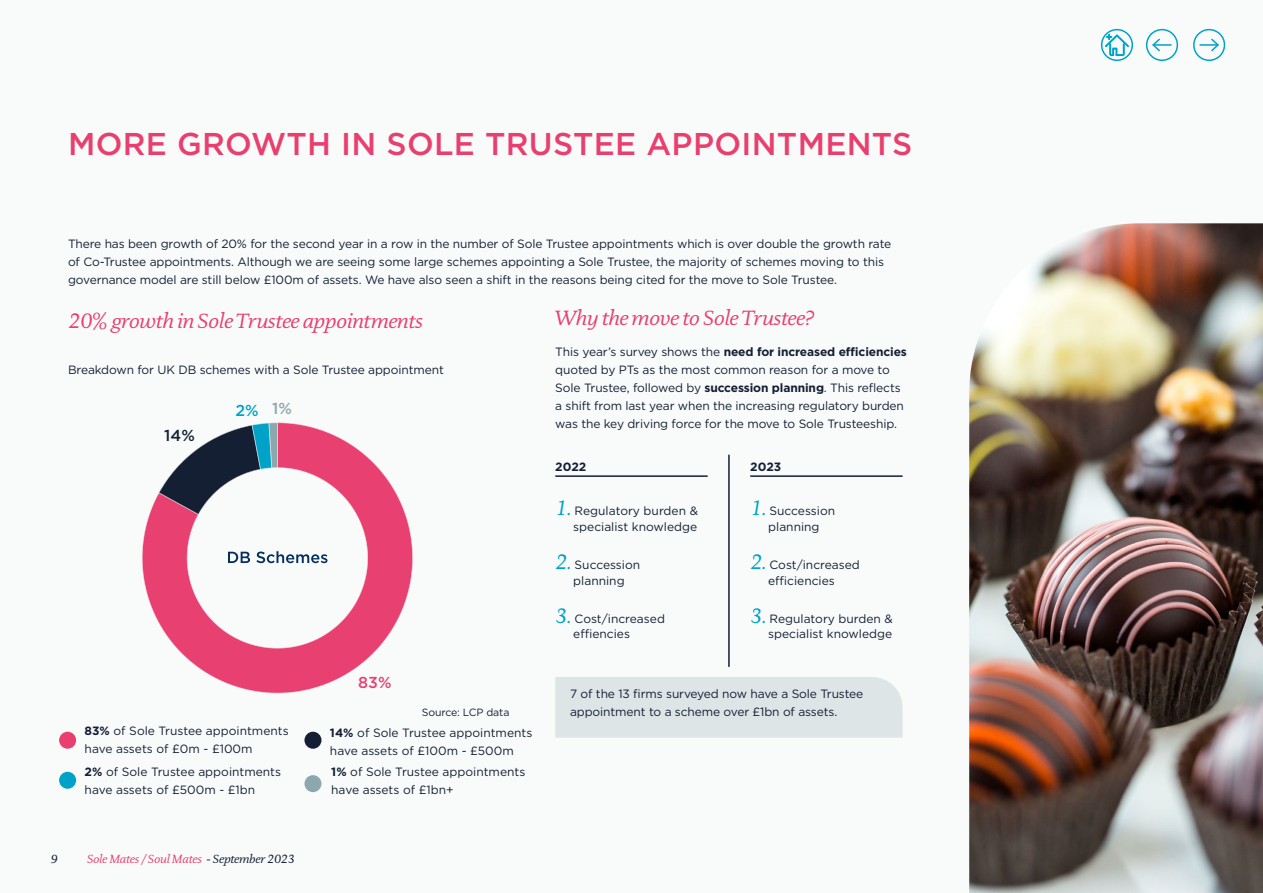
<style>
.page{position:relative;width:1263px;height:893px;background:#f9fbfb}
.page>*{position:absolute;margin:0;border:0;box-sizing:border-box;transform-origin:0 0}
.t1{font:500 31.5px "Gotham";letter-spacing:.01em;color:#e93f6f}
.t2{font:italic 21px "DTL Documenta TOT";letter-spacing:-.025em;color:#e93f6f}
.t3{font:500 15.9px "Gotham";color:#00a3c7}
.t4{font:500 15.9px "Gotham";color:#e84070}
.t5{font:500 15.9px "Gotham";color:#141f33}
.t6{font:12px/18px "Gotham";letter-spacing:-.01em;color:#141e34}
.t7{font:italic 12px "DTL Documenta TOT";letter-spacing:-.02em;color:#e93f6f}
.t8{font:700 12px "Gotham";color:#141e34}
.t9{font:italic 12px "DTL Documenta TOT";color:#141e34}
.t10{font:10.5px "Gotham";letter-spacing:-.01em;color:#141e34}
.s1{color:#8ca8ad}
.s2{font-weight:700}
.s3{color:#141e34}
.s4{font-family:"DTL Documenta TOT";font-style:italic;font-size:21px;color:#00a3c7}
</style>
<div class="page">
<div style="left:555px;top:677px;width:347px;height:61px;background:#dde5e7"></div>
<svg style="left:1152px;top:38px;width:19px;height:14px"></svg>
<div style="left:1146px;top:29px;width:32px;height:32px;border:2px solid #00a3c7;border-radius:50%"></div>
<svg style="left:1200px;top:38px;width:19px;height:14px"></svg>
<div style="left:1193px;top:29px;width:32px;height:32px;border:2px solid #00a3c7;border-radius:50%"></div>
<svg style="left:1105px;top:34px;width:24px;height:22px"></svg>
<div style="left:1101px;top:29px;width:32px;height:32px;border:2px solid #00a3c7;border-radius:50%"></div>
<img style="left:969px;top:223px;width:294px;height:670px">
<div style="left:59px;top:732px;width:17px;height:17px;background:#e93f6f;border-radius:50%"></div>
<div style="left:304px;top:732px;width:17px;height:17px;background:#141e34;border-radius:50%"></div>
<div style="left:59px;top:772px;width:17px;height:17px;background:#00a3c7;border-radius:50%"></div>
<div style="left:304px;top:775px;width:17px;height:17px;background:#8da8ad;border-radius:50%"></div>
<hr style="left:555px;top:475px;width:153px;height:2px;background:#141e34">
<hr style="left:750px;top:475px;width:152px;height:2px;background:#141e34">
<svg style="left:142px;top:423px;width:271px;height:270px"></svg>
<svg style="left:158px;top:422px;width:120px;height:93px"></svg>
<hr style="left:728px;top:455px;width:2px;height:211px;background:#141e34">
<h1 class="t1" style="left:68px;top:123px;width:846px">MORE GROWTH IN SOLE TRUSTEE APPOINTMENTS</h1>
<p class="t6" style="left:68px;top:235px;width:825px">There has been growth of 20% for the second year in a row in the number of Sole Trustee appointments which is over double the growth rate of Co-Trustee appointments. Although we are seeing some large schemes appointing a Sole Trustee, the majority of schemes moving to this governance model are still below £100m of assets. We have also seen a shift in the reasons being cited for the move to Sole Trustee.</p>
<h2 class="t2" style="left:68px;top:308px;width:357px">20% growth in Sole Trustee appointments</h2>
<p class="t6" style="left:68px;top:361px;width:377px">Breakdown for UK DB schemes with a Sole Trustee appointment</p>
<h3 class="t5" style="left:164px;top:425px;width:32px">14%</h3>
<h3 class="t3" style="left:235px;top:400px;width:58px">2% <span class="s1">1%</span></h3>
<h3 class="t4" style="left:358px;top:672px;width:35px">83%</h3>
<p class="t10" style="left:422px;top:706px;width:89px">Source: LCP data</p>
<p class="t6" style="left:85px;top:722px;width:206px"><span class="s2">83%</span> of Sole Trustee appointments have assets of £0m - £100m</p>
<p class="t6" style="left:330px;top:724px;width:204px"><span class="s2">14%</span> of Sole Trustee appointments have assets of £100m - £500m</p>
<p class="t6" style="left:85px;top:762px;width:198px"><span class="s2">2%</span> of Sole Trustee appointments have assets of £500m - £1bn</p>
<p class="t6" style="left:331px;top:762px;width:196px"><span class="s2">1%</span> of Sole Trustee appointments have assets of £1bn+</p>
<p class="t9" style="left:51px;top:851px;width:9px">9</p>
<p class="t7" style="left:87px;top:851px;width:210px">Sole Mates / Soul Mates <span class="s3">- September 2023</span></p>
<h2 class="t2" style="left:555px;top:305px;width:261px">Why the move to Sole Trustee?</h2>
<p class="t6" style="left:555px;top:343px;width:353px">This year’s survey shows the <span class="s2">need for increased efficiencies </span>quoted by PTs as the most common reason for a move to Sole Trustee, followed by <span class="s2">succession planning</span>. This reflects a shift from last year when the increasing regulatory burden was the key driving force for the move to Sole Trusteeship.</p>
<p class="t8" style="left:555px;top:459px;width:33px">2022</p>
<p class="t8" style="left:750px;top:459px;width:33px">2023</p>
<p class="t6" style="left:555px;top:502px;width:144px;line-height:16.2px;text-align:right"><span class="s4">1.</span> Regulatory burden &amp; specialist knowledge</p>
<p class="t6" style="left:555px;top:556px;width:86px;line-height:16.2px;text-align:center"><span class="s4">2.</span> Succession planning</p>
<p class="t6" style="left:573px;top:611px;width:93px;line-height:14.4px;text-indent:-18px"><span class="s4">3.</span> Cost/increased effiencies</p>
<p class="t6" style="left:750px;top:502px;width:86px;line-height:16.2px;text-align:center"><span class="s4">1.</span> Succession planning</p>
<p class="t6" style="left:750px;top:556px;width:111px;line-height:16.2px;text-align:center"><span class="s4">2.</span> Cost/increased efficiencies</p>
<p class="t6" style="left:750px;top:611px;width:144px;line-height:14.4px;text-align:right"><span class="s4">3.</span> Regulatory burden &amp; specialist knowledge</p>
<p class="t6" style="left:570px;top:685px;width:295px">7 of the 13 firms surveyed now have a Sole Trustee appointment to a scheme over £1bn of assets.</p>
</div>
